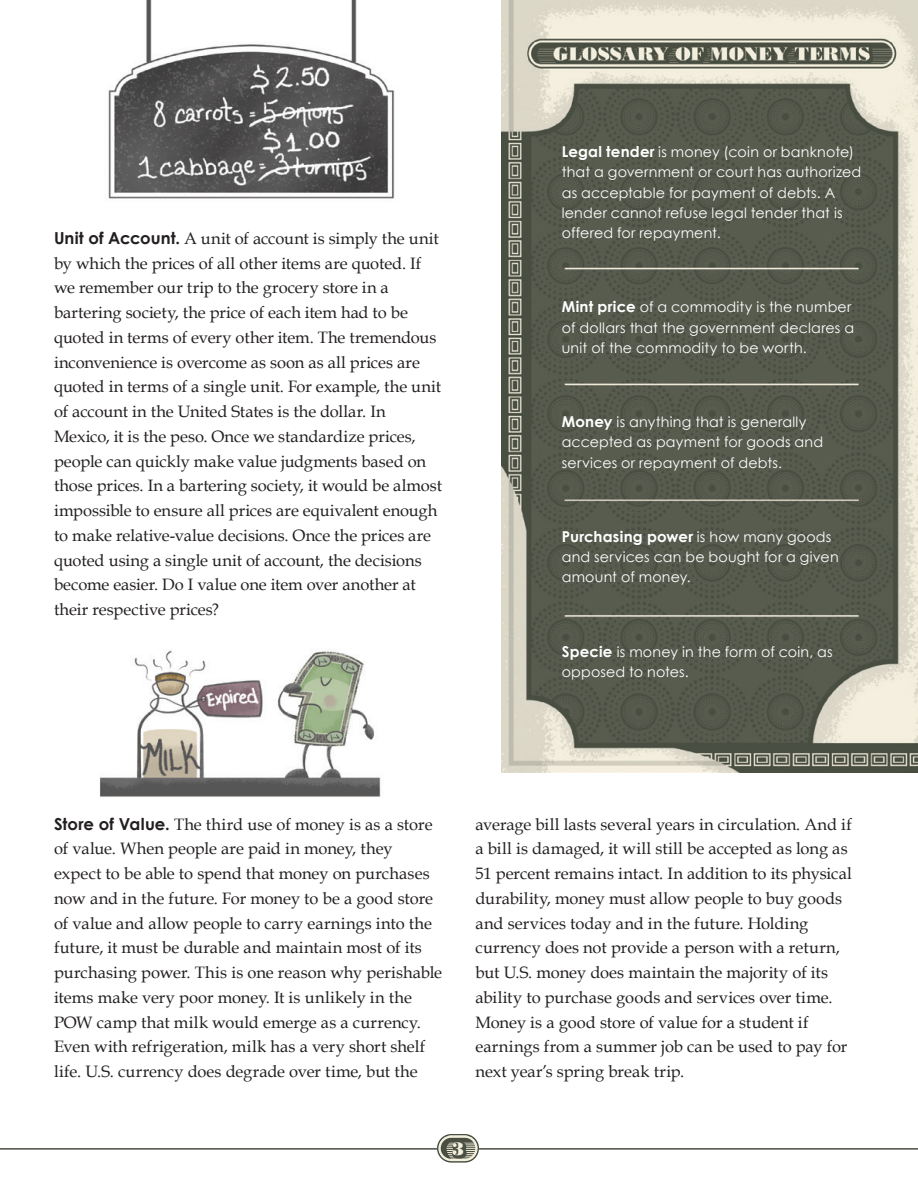
<style>
.page{position:relative;width:918px;height:1188px;background:#fff}
.page>*{position:absolute;margin:0;border:0;box-sizing:border-box;transform-origin:0 0}
.t1{font:18px "Bodoni Std Poster";color:#f4f0de}
.IndentedText{font:16.5px/24.8px "Book Antiqua";letter-spacing:-.005em;color:#231f20}
.GlossaryTerms2{font:700 15px "Century Gothic";letter-spacing:.01em;color:#fff}
.GlossaryTerms2-2{font:14.25px/20.2px "Century Gothic";letter-spacing:.015em;color:#fff}
.s1{font-family:"Century Gothic";font-weight:700}
.s2{font-weight:700;font-size:15px}
.s3{font-weight:400;font-size:14.25px}
</style>
<div class="page">
<hr style="left:0;top:1148px;width:918px;height:2px;background:#484e42">
<img style="left:501px;top:0;width:417px;height:773px">
<svg style="left:437px;top:1134px;width:42px;height:29px"></svg>
<img style="left:108px;top:0;width:287px;height:199px">
<img style="left:99px;top:650px;width:282px;height:147px">
<p class="IndentedText" style="left:54px;top:226px;width:390px"><span class="s1">Unit of Account.</span> A unit of account is simply the unit by which the prices of all other items are quoted. If we remember our trip to the grocery store in a bartering society, the price of each item had to be quoted in terms of every other item. The tremendous inconvenience is overcome as soon as all prices are quoted in terms of a single unit. For example, the unit of account in the United States is the dollar. In Mexico, it is the peso. Once we standardize prices, people can quickly make value judgments based on those prices. In a bartering society, it would be almost impossible to ensure all prices are equivalent enough to make relative-value decisions. Once the prices are quoted using a single unit of account, the decisions become easier. Do I value one item over another at their respective prices?</p>
<p class="GlossaryTerms2-2" style="left:562px;top:142px;width:301px"><span class="s2">Legal tender</span> is money (coin or banknote) that a government or court has authorized as acceptable for payment of debts. A lender cannot refuse legal tender that is offered for repayment.</p>
<p class="GlossaryTerms2-2" style="left:562px;top:297px;width:294px"><span class="s2">Mint price</span> of a commodity is the number of dollars that the government declares a unit of the commodity to be worth.</p>
<p class="GlossaryTerms2-2" style="left:562px;top:412px;width:263px"><span class="s2">Money</span> is anything that is generally accepted as payment for goods and services or repayment of debts.</p>
<p class="GlossaryTerms2" style="left:562px;top:527px;width:271px">Purchasing power <span class="s3">is how many goods</span></p>
<p class="GlossaryTerms2-2" style="left:562px;top:547px;width:278px">and services can be bought for a given amount of money.</p>
<p class="GlossaryTerms2-2" style="left:562px;top:641px;width:273px"><span class="s2">Specie</span> is money in the form of coin, as opposed to notes.</p>
<p class="IndentedText" style="left:54px;top:812px;width:390px"><span class="s1">Store of Value.</span> The third use of money is as a store of value. When people are paid in money, they expect to be able to spend that money on purchases now and in the future. For money to be a good store of value and allow people to carry earnings into the future, it must be durable and maintain most of its purchasing power. This is one reason why perishable items make very poor money. It is unlikely in the POW camp that milk would emerge as a currency.<br>Even with refrigeration, milk has a very short shelf life. U.S. currency does degrade over time, but the</p>
<p class="IndentedText" style="left:476px;top:812px;width:378px">average bill lasts several years in circulation. And if a bill is damaged, it will still be accepted as long as 51 percent remains intact. In addition to its physical durability, money must allow people to buy goods and services today and in the future. Holding currency does not provide a person with a return, but U.S. money does maintain the majority of its ability to purchase goods and services over time.<br>Money is a good store of value for a student if earnings from a summer job can be used to pay for next year’s spring break trip.</p>
<p class="t1" style="left:452px;top:1138px;width:14px">3</p>
</div>
